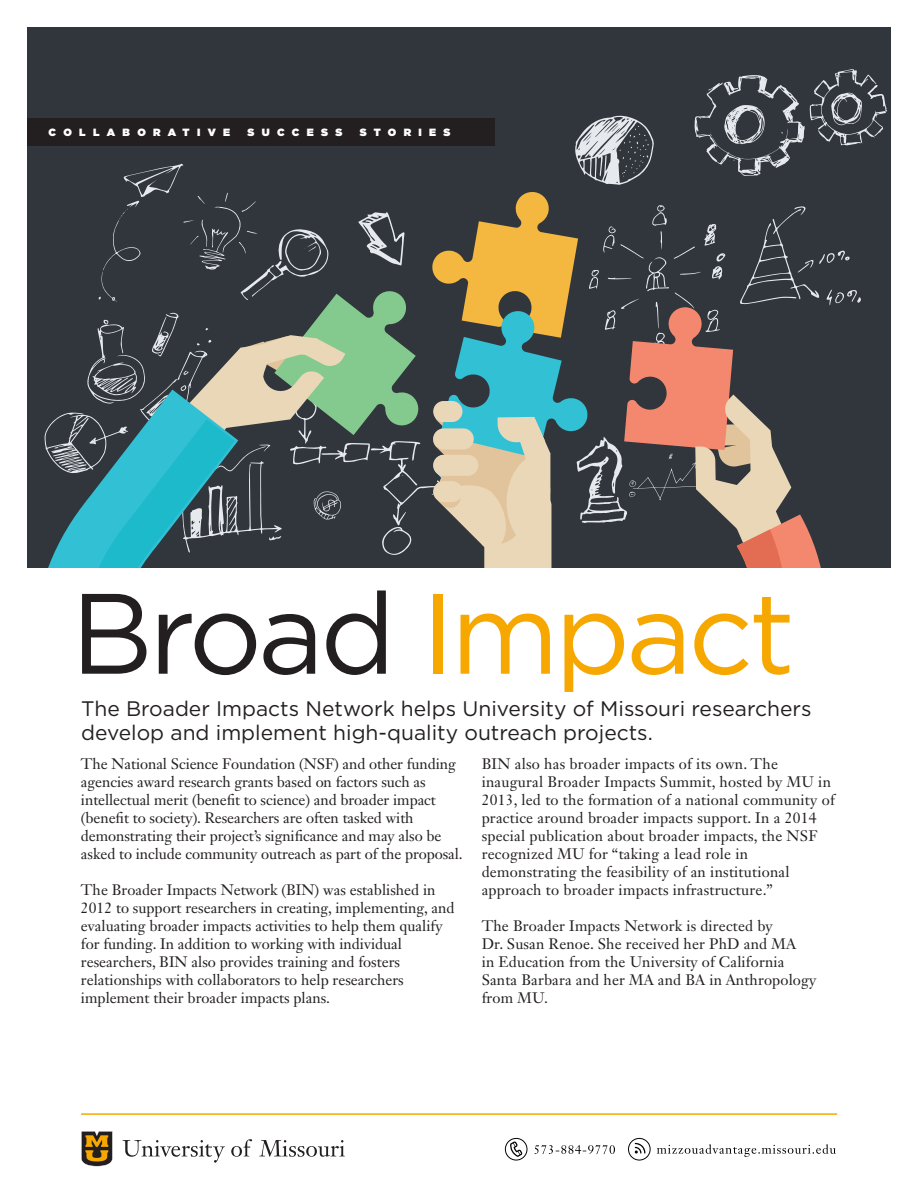
<style>
.page{position:relative;width:918px;height:1188px;background:#fff}
.page>*{position:absolute;margin:0;border:0;box-sizing:border-box;transform-origin:0 0}
.t1{font:114px "Gotham";letter-spacing:-.035em;color:#f6a800}
.t2{font:21px/24px "Gotham";color:#231f20}
.body_copy{font:15px/18px "Janson Text LT Std";color:#231f20}
.t3{font:900 10.5px "Gotham";letter-spacing:.7em;color:#fff}
.s1{color:#231f20}
</style>
<div class="page">
<div style="left:27px;top:27px;width:864px;height:541px;background:#30363c"></div>
<svg style="left:44px;top:69px;width:843px;height:499px"></svg>
<div style="left:27px;top:118px;width:468px;height:28px;background:#231f20"></div>
<hr style="left:81px;top:1113px;width:756px;height:2px;background:#f6a800">
<svg style="left:81px;top:1131px;width:32px;height:35px"></svg>
<svg style="left:123px;top:1140px;width:102px;height:23px"></svg>
<svg style="left:231px;top:1139px;width:21px;height:18px"></svg>
<svg style="left:259px;top:1140px;width:86px;height:17px"></svg>
<svg style="left:657px;top:1144px;width:179px;height:13px"></svg>
<svg style="left:635px;top:1143px;width:10px;height:11px"></svg>
<div style="left:628px;top:1138px;width:22px;height:22px;border:1px solid #040503;border-radius:50%"></div>
<svg style="left:534px;top:1145px;width:81px;height:9px"></svg>
<div style="left:505px;top:1138px;width:22px;height:22px;border:1px solid #040503;border-radius:50%"></div>
<svg style="left:509px;top:1141px;width:14px;height:16px"></svg>
<p class="t3" style="left:49px;top:125px;width:183px">COLLABORATIVE</p>
<p class="t3" style="left:248px;top:125px;width:96px">SUCCESS</p>
<p class="t3" style="left:360px;top:125px;width:92px">STORIES</p>
<p class="t1" style="left:71px;top:560px;width:726px"><span class="s1">Broad</span> Impact</p>
<p class="t2" style="left:81px;top:696px;width:732px">The Broader Impacts Network helps University of Missouri researchers develop and implement high-quality outreach projects.</p>
<p class="body_copy" style="left:81px;top:755px;width:383px">The National Science Foundation (NSF) and other funding agencies award research grants based on factors such as intellectual merit (benefit to science) and broader impact (benefit to society). Researchers are often tasked with demonstrating their project’s significance and may also be asked to include community outreach as part of the proposal.</p>
<p class="body_copy" style="left:81px;top:881px;width:375px">The Broader Impacts Network (BIN) was established in 2012 to support researchers in creating, implementing, and evaluating broader impacts activities to help them qualify for funding. In addition to working with individual researchers, BIN also provides training and fosters relationships with collaborators to help researchers implement their broader impacts plans.</p>
<p class="body_copy" style="left:482px;top:755px;width:355px">BIN also has broader impacts of its own. The inaugural Broader Impacts Summit, hosted by MU in 2013, led to the formation of a national community of practice around broader impacts support. In a 2014 special publication about broader impacts, the NSF recognized MU for “taking a lead role in demonstrating the feasibility of an institutional approach to broader impacts infrastructure.”</p>
<p class="body_copy" style="left:482px;top:917px;width:336px">The Broader Impacts Network is directed by<br>Dr. Susan Renoe. She received her PhD and MA<br>in Education from the University of California Santa Barbara and her MA and BA in Anthropology from MU.</p>
</div>
